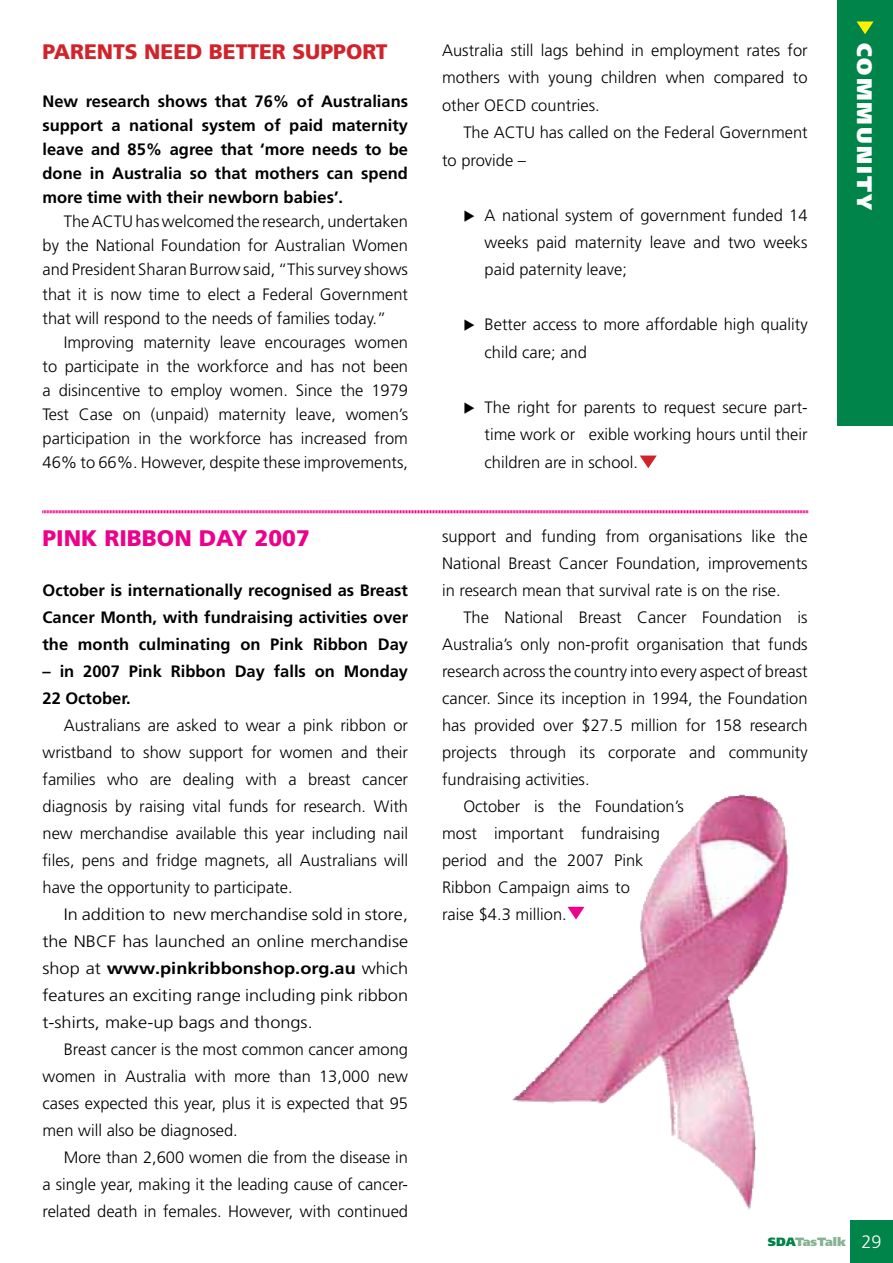
<style>
.page{position:relative;width:893px;height:1263px;background:#fff}
.page>*{position:absolute;margin:0;border:0;box-sizing:border-box;transform-origin:0 0}
.t1{font:900 22.5px "Frutiger";color:#ec008c}
.t2{font:900 21px "Frutiger";color:#d2232a}
.t3{font:900 21px "Frutiger";letter-spacing:.1em;color:#fff}
.t4{font:300 16.5px/27px "Frutiger";color:#000;text-align:justify}
.t5{font:700 16.5px/24px "Frutiger";color:#000;text-align:justify}
.t6{font:300 16.5px/27px "Frutiger";color:#000;text-align:justify;scale:1.1 1}
.t7{font:900 12px "Frutiger";color:#87b292}
.s1{font-weight:700}
.s2{color:#00844a}
.s3{font-weight:300;font-size:18px;color:#fff}
</style>
<div class="page">
<div style="left:850px;top:1220px;width:43px;height:43px;background:#00844a"></div>
<div style="left:837px;top:0;width:56px;height:425px;background:#00844a"></div>
<svg style="left:857px;top:22px;width:16px;height:12px"></svg>
<svg style="left:43px;top:510px;width:765px;height:3px;background:#f366b9"></svg>
<img style="left:541px;top:794px;width:247px;height:416px">
<svg style="left:640px;top:456px;width:17px;height:12px"></svg>
<svg style="left:567px;top:907px;width:17px;height:13px"></svg>
<p class="t2" style="left:43px;top:43px;width:347px">PARENTS NEED BETTER SUPPORT</p>
<p class="t5" style="left:43px;top:91px;width:367px">New research shows that 76% of Australians support a national system of paid maternity leave and 85% agree that ‘more needs to be done in Australia so that mothers can spend more time with their newborn babies’.</p>
<p class="t4" style="left:43px;top:211px;width:367px;line-height:24px;text-indent:21px">The ACTU has welcomed the research, undertaken by the National Foundation for Australian Women and President Sharan Burrow said, “This survey shows that it is now time to elect a Federal Government that will respond to the needs of families today.”</p>
<p class="t4" style="left:43px;top:331px;width:367px;line-height:24px;text-indent:21px">Improving maternity leave encourages women to participate in the workforce and has not been a disincentive to employ women. Since the 1979<br>Test Case on (unpaid) maternity leave, women’s participation in the workforce has increased from 46% to 66%. However, despite these improvements,</p>
<h1 class="t1" style="left:43px;top:530px;width:269px">PINK RIBBON DAY 2007</h1>
<p class="t5" style="left:43px;top:578px;width:367px;line-height:27px">October is internationally recognised as Breast Cancer Month, with fundraising activities over the month culminating on Pink Ribbon Day</p>
<p class="t5" style="left:43px;top:659px;width:367px;line-height:27px">– in 2007 Pink Ribbon Day falls on Monday<br>22 October.</p>
<p class="t4" style="left:43px;top:713px;width:367px;text-indent:21px">Australians are asked to wear a pink ribbon or wristband to show support for women and their families who are dealing with a breast cancer diagnosis by raising vital funds for research. With new merchandise available this year including nail files, pens and fridge magnets, all Australians will have the opportunity to participate.</p>
<p class="t6" style="left:43px;top:902px;width:334px;text-indent:21px">In addition to new merchandise sold in store, the NBCF has launched an online merchandise shop at <span class="s1">www.pinkribbonshop.org.au</span> which features an exciting range including pink ribbon t-shirts, make-up bags and thongs.</p>
<p class="t4" style="left:43px;top:1037px;width:367px;text-indent:21px">Breast cancer is the most common cancer among women in Australia with more than 13,000 new cases expected this year, plus it is expected that 95 men will also be diagnosed.</p>
<p class="t4" style="left:43px;top:1145px;width:367px;text-indent:21px">More than 2,600 women die from the disease in a single year, making it the leading cause of cancer&shy;related death in females. However, with continued</p>
<p class="t4" style="left:442px;top:38px;width:367px;line-height:27.5px">Australia still lags behind in employment rates for mothers with young children when compared to other OECD countries.</p>
<p class="t4" style="left:442px;top:120px;width:367px;line-height:27.5px;text-indent:21px">The ACTU has called on the Federal Government to provide –</p>
<p class="t4" style="left:485px;top:202px;width:324px;line-height:27.5px;text-indent:-21px">◆ A national system of government funded 14 weeks paid maternity leave and two weeks paid paternity leave;</p>
<p class="t4" style="left:485px;top:312px;width:325px;line-height:27.5px;text-indent:-21px">◆ Better access to more affordable high quality child care; and</p>
<p class="t4" style="left:485px;top:395px;width:325px;line-height:27.5px;text-indent:-21px">◆ The right for parents to request secure part&shy;time work or exible working hours until their children are in school.</p>
<p class="t4" style="left:442px;top:524px;width:367px">support and funding from organisations like the National Breast Cancer Foundation, improvements in research mean that survival rate is on the rise.</p>
<p class="t4" style="left:463px;top:605px;width:346px">The National Breast Cancer Foundation is</p>
<p class="t4" style="left:442px;top:632px;width:367px">Australia’s only non-profit organisation that funds</p>
<p class="t4" style="left:442px;top:659px;width:367px">research across the country into every aspect of breast</p>
<p class="t4" style="left:442px;top:686px;width:367px">cancer. Since its inception in 1994, the Foundation</p>
<p class="t4" style="left:442px;top:713px;width:367px">has provided over $27.5 million for 158 research</p>
<p class="t4" style="left:442px;top:740px;width:367px">projects through its corporate and community</p>
<p class="t4" style="left:442px;top:767px;width:149px">fundraising activities.</p>
<p class="t4" style="left:463px;top:794px;width:222px">October is the Foundation’s</p>
<p class="t4" style="left:442px;top:821px;width:219px">most important fundraising</p>
<p class="t4" style="left:442px;top:848px;width:203px">period and the 2007 Pink</p>
<p class="t4" style="left:442px;top:875px;width:189px">Ribbon Campaign aims to</p>
<p class="t4" style="left:442px;top:902px;width:126px">raise $4.3 million.</p>
<p class="t3" style="left:873px;top:43px;width:169px;rotate:90deg">COMMUNITY</p>
<p class="t7" style="left:768px;top:1237px;width:115px"><span class="s2">SDA</span>TasTalk <span class="s3">29</span></p>
</div>
